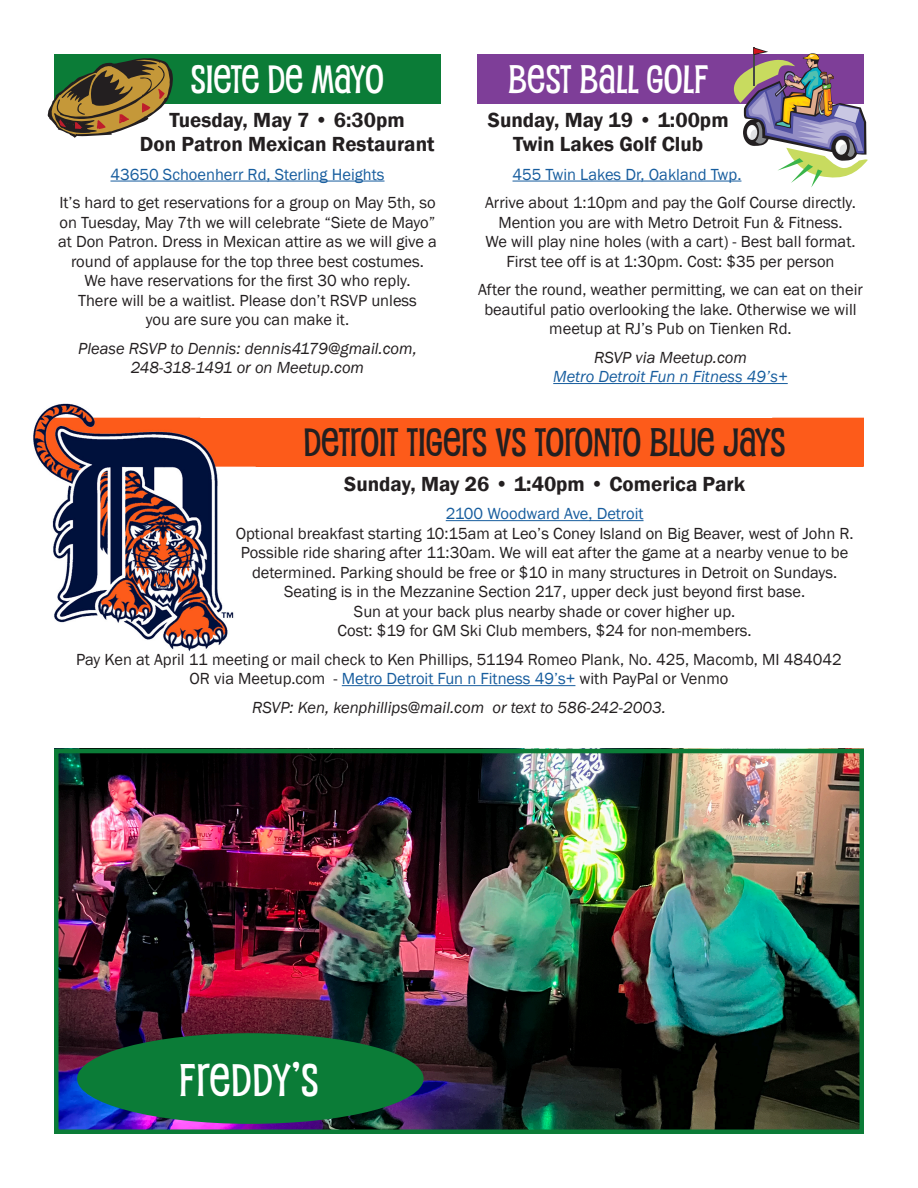
<style>
.page{position:relative;width:918px;height:1188px;background:#fff}
.page>*{position:absolute;margin:0;border:0;box-sizing:border-box;transform-origin:0 0}
.Pupcat_26{font:700 45px "Pupcat Rg";letter-spacing:.02em;color:#fff}
.Pupcat_26-2{font:700 39px "Pupcat Rg";color:#231f20}
.Pupcat_26-3{font:700 39px "Pupcat Rg";color:#fff}
.Subhead{font:600 21px/24px "Franklin Gothic";color:#231f20;text-align:center}
.Body_Copy_1{font:16.5px/19.5px "Franklin Gothic";color:#231f20;text-align:center}
.Contact{font:italic 16.5px/19.5px "Franklin Gothic";color:#231f20;text-align:center}
.Body_Copy_1-2{font:16.5px "Franklin Gothic";color:#175d9e}
.Contact-2{font:italic 16.5px/19.5px "Franklin Gothic";color:#175d9e;text-align:center}
.s1{color:#231f20}
.s2{color:#175d9e}
</style>
<div class="page">
<div style="left:477px;top:54px;width:387px;height:50px;background:#7e3e98"></div>
<hr style="left:513px;top:181px;width:228px;height:1px;background:#175d9e">
<hr style="left:553px;top:383px;width:235px;height:1px;background:#175d9e">
<div style="left:54px;top:54px;width:387px;height:50px;background:#0b7c37"></div>
<hr style="left:110px;top:181px;width:275px;height:1px;background:#175d9e">
<svg style="left:734px;top:47px;width:134px;height:140px"></svg>
<svg style="left:48px;top:58px;width:125px;height:80px"></svg>
<img style="left:33px;top:404px;width:831px;height:247px">
<hr style="left:446px;top:520px;width:198px;height:1px;background:#175d9e">
<hr style="left:342px;top:685px;width:233px;height:1px;background:#175d9e">
<img style="left:59px;top:754px;width:800px;height:375px">
<div style="left:54px;top:749px;width:810px;height:385px;border:4px solid #0b7c37"></div>
<div style="left:77px;top:1033px;width:347px;height:91px;background:#0b7c37;border-radius:50%"></div>
<p class="Pupcat_26-3" style="left:190px;top:54px;width:195px">SIETE DE MAYO</p>
<p class="Subhead" style="left:140px;top:109px;width:296px">Tuesday, May 7 • 6:30pm<br>Don Patron Mexican Restaurant</p>
<p class="Body_Copy_1-2" style="left:110px;top:164px;width:276px">43650 Schoenherr Rd, Sterling Heights</p>
<p class="Body_Copy_1" style="left:58px;top:193px;width:380px">It’s hard to get reservations for a group on May 5th, so on Tuesday, May 7th we will celebrate “Siete de Mayo” at Don Patron. Dress in Mexican attire as we will give a round of applause for the top three best costumes.<br>We have reservations for the first 30 who reply.<br>There will be a waitlist. Please don’t RSVP unless<br>you are sure you can make it.</p>
<p class="Contact" style="left:78px;top:339px;width:340px">Please RSVP to Dennis: dennis4179@gmail.com,<br>248-318-1491 or on Meetup.com</p>
<p class="Pupcat_26-3" style="left:508px;top:54px;width:202px">BEST BALL GOLF</p>
<p class="Subhead" style="left:488px;top:109px;width:242px">Sunday, May 19 • 1:00pm<br>Twin Lakes Golf Club</p>
<p class="Body_Copy_1-2" style="left:513px;top:164px;width:230px">455 Twin Lakes Dr, Oakland Twp.</p>
<p class="Body_Copy_1" style="left:485px;top:193px;width:372px">Arrive about 1:10pm and pay the Golf Course directly.<br>Mention you are with Metro Detroit Fun &amp; Fitness.<br>We will play nine holes (with a cart) - Best ball format.<br>First tee off is at 1:30pm. Cost: $35 per person</p>
<p class="Body_Copy_1" style="left:478px;top:280px;width:387px">After the round, weather permitting, we can eat on their beautiful patio overlooking the lake. Otherwise we will meetup at RJ’s Pub on Tienken Rd.</p>
<p class="Contact-2" style="left:553px;top:348px;width:236px"><span class="s1">RSVP via Meetup.com<br></span>Metro Detroit Fun n Fitness 49’s+</p>
<p class="Pupcat_26-2" style="left:304px;top:418px;width:483px">DETROIT TIGERS VS TORONTO BLUE JAYS</p>
<p class="Subhead" style="left:344px;top:472px;width:403px">Sunday, May 26 • 1:40pm • Comerica Park</p>
<p class="Body_Copy_1" style="left:236px;top:505px;width:619px"><span class="s2">2100 Woodward Ave, Detroit<br></span>Optional breakfast starting 10:15am at Leo’s Coney Island on Big Beaver, west of John R.<br>Possible ride sharing after 11:30am. We will eat after the game at a nearby venue to be determined. Parking should be free or $10 in many structures in Detroit on Sundays.<br>Seating is in the Mezzanine Section 217, upper deck just beyond first base.<br>Sun at your back plus nearby shade or cover higher up.<br>Cost: $19 for GM Ski Club members, $24 for non-members.</p>
<p class="Body_Copy_1" style="left:76px;top:650px;width:767px">Pay Ken at April 11 meeting or mail check to Ken Phillips, 51194 Romeo Plank, No. 425, Macomb, MI 484042<br>OR via Meetup.com - <span class="s2">Metro Detroit Fun n Fitness 49’s+</span> with PayPal or Venmo</p>
<p class="Contact" style="left:252px;top:698px;width:415px">RSVP: Ken, kenphillips@mail.com or text to 586-242-2003.</p>
<p class="Pupcat_26" style="left:179px;top:1052px;width:141px">FREDDY’S</p>
</div>
